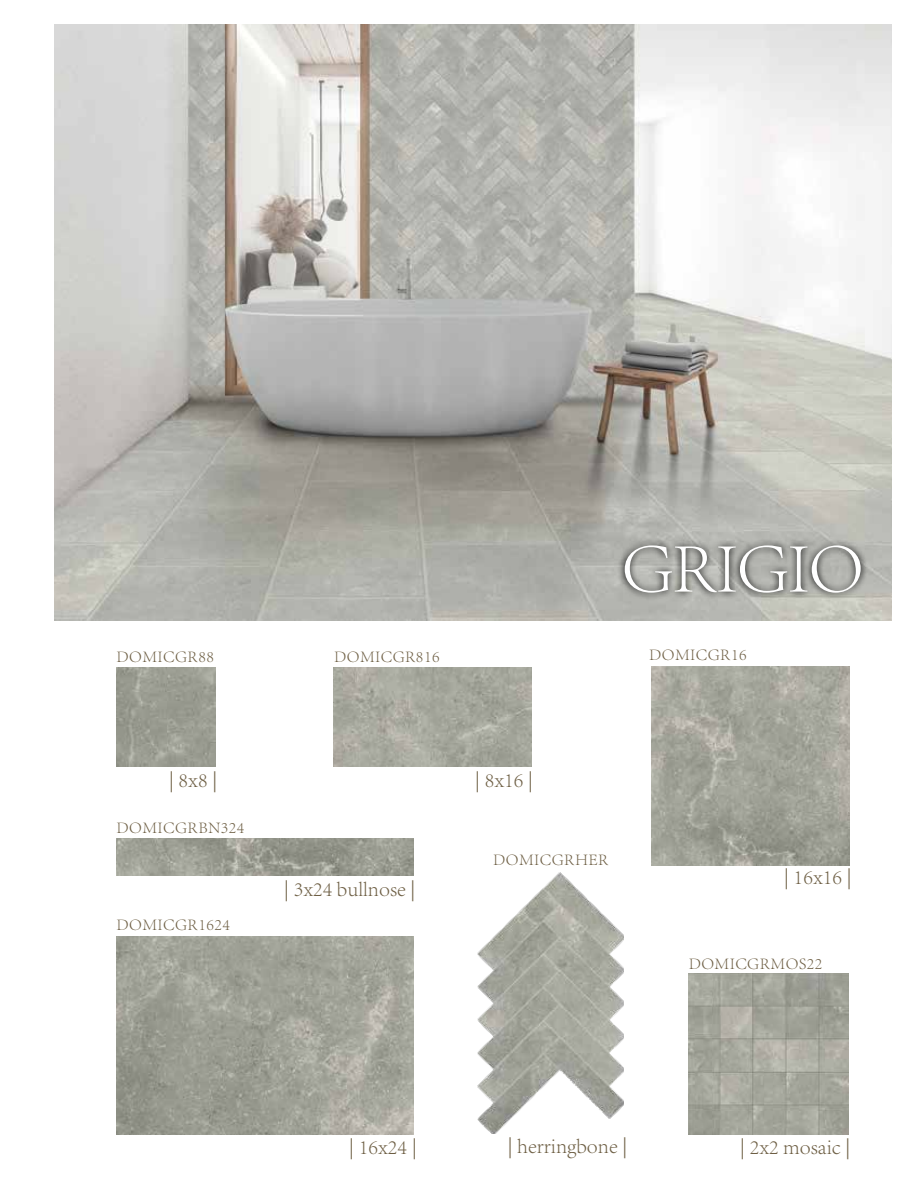
<style>
.page{position:relative;width:918px;height:1188px;background:#fff}
.page>*{position:absolute;margin:0;border:0;box-sizing:border-box;transform-origin:0 0}
.t1{font:300 72px "Adobe Song Std";letter-spacing:-.025em;color:#fff}
.t2{font:300 21px "Adobe Song Std";color:#6d5e43}
.t3{font:300 16.5px "Adobe Song Std";letter-spacing:.025em;color:#6d5e43}
</style>
<div class="page">
<img style="left:478px;top:872px;width:146px;height:262px">
<img style="left:54px;top:24px;width:838px;height:597px">
<svg style="left:617px;top:538px;width:252px;height:62px;background:#9c9c98"></svg>
<img style="left:117px;top:936px;width:297px;height:199px">
<img style="left:651px;top:667px;width:198px;height:198px">
<img style="left:334px;top:668px;width:198px;height:99px">
<img style="left:117px;top:668px;width:99px;height:99px">
<img style="left:688px;top:974px;width:161px;height:161px">
<img style="left:117px;top:839px;width:297px;height:37px">
<p class="t3" style="left:117px;top:647px;width:99px">DOMICGR88</p>
<h1 class="t1" style="left:621px;top:526px;width:244px">GRIGIO</h1>
<p class="t3" style="left:334px;top:647px;width:107px">DOMICGR816</p>
<p class="t3" style="left:649px;top:645px;width:99px">DOMICGR16</p>
<p class="t2" style="left:169px;top:768px;width:50px">| 8x8 |</p>
<p class="t2" style="left:475px;top:768px;width:60px">| 8x16 |</p>
<p class="t3" style="left:117px;top:818px;width:129px">DOMICGRBN324</p>
<p class="t3" style="left:117px;top:915px;width:115px">DOMICGR1624</p>
<p class="t2" style="left:284px;top:877px;width:133px">| 3x24 bullnose |</p>
<p class="t3" style="left:493px;top:850px;width:117px">DOMICGRHER</p>
<p class="t2" style="left:784px;top:865px;width:70px">| 16x16 |</p>
<p class="t3" style="left:689px;top:954px;width:135px">DOMICGRMOS22</p>
<p class="t2" style="left:349px;top:1135px;width:70px">| 16x24 |</p>
<p class="t2" style="left:507px;top:1134px;width:122px">| herringbone |</p>
<p class="t2" style="left:740px;top:1135px;width:112px">| 2x2 mosaic |</p>
</div>
